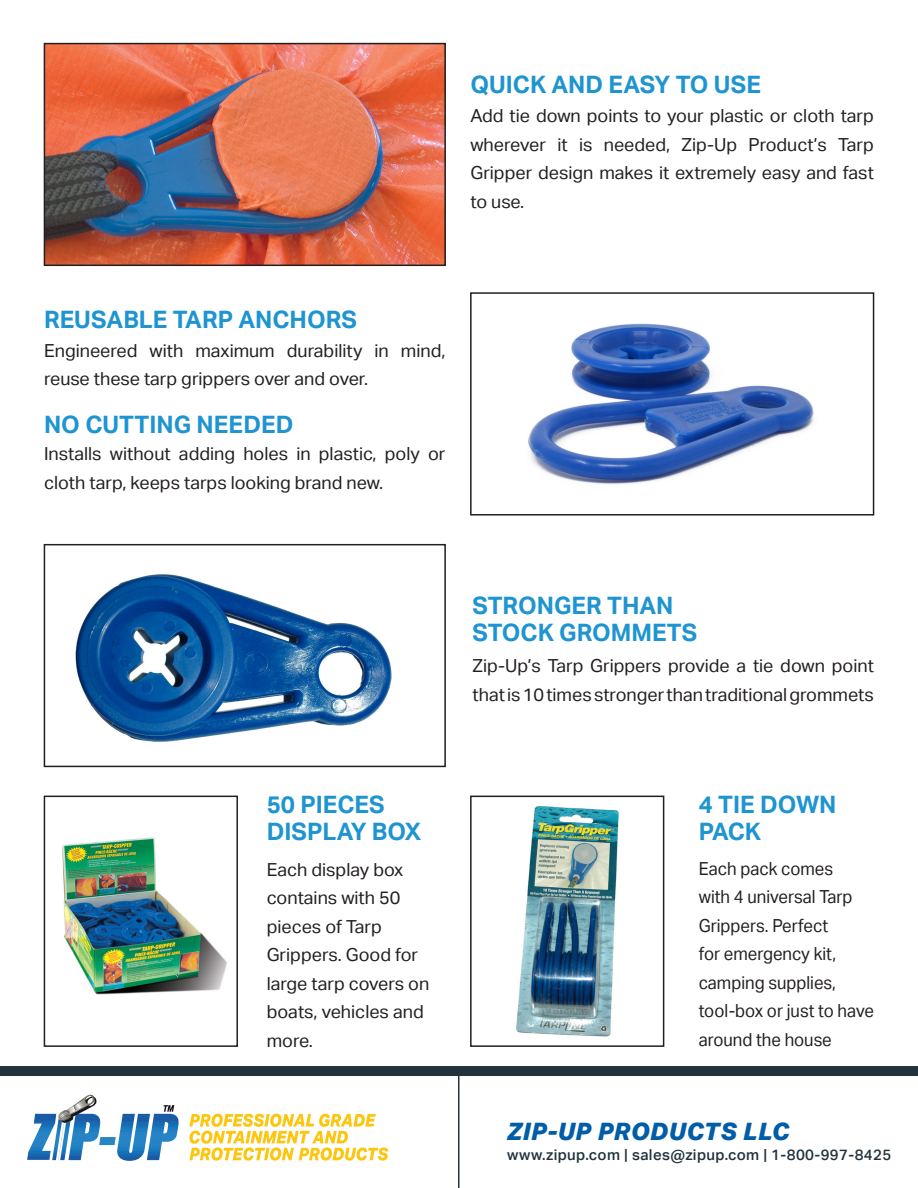
<style>
.page{position:relative;width:918px;height:1188px;background:#fff}
.page>*{position:absolute;margin:0;border:0;box-sizing:border-box;transform-origin:0 0}
.t1{font:700 24px/27px "Aktiv Grotesk";color:#1e94d1}
.t2{font:italic 800 24px "Aktiv Grotesk";letter-spacing:.02em;color:#015da7}
.t3{font:18px/28.5px "Aktiv Grotesk";color:#231f20}
.t4{font:18px/28.5px "Aktiv Grotesk";color:#231f20;scale:.93 1}
.t5{font:500 15px "Aktiv Grotesk";letter-spacing:.025em;color:#22333e}
</style>
<div class="page">
<img style="left:47px;top:46px;width:396px;height:217px">
<div style="left:44px;top:43px;width:402px;height:223px;border:2px solid #231f20"></div>
<div style="left:0;top:1066px;width:918px;height:10px;background:#22333e"></div>
<svg style="left:27px;top:1094px;width:152px;height:67px"></svg>
<svg style="left:189px;top:1114px;width:199px;height:47px"></svg>
<hr style="left:458px;top:1075px;width:2px;height:113px;background:#263640">
<img style="left:528px;top:323px;width:286px;height:161px">
<div style="left:470px;top:292px;width:404px;height:224px;border:2px solid #231f20"></div>
<img style="left:75px;top:574px;width:317px;height:168px">
<div style="left:44px;top:544px;width:402px;height:223px;border:2px solid #231f20"></div>
<img style="left:62px;top:837px;width:165px;height:158px">
<div style="left:44px;top:796px;width:194px;height:251px;border:2px solid #231f20"></div>
<img style="left:516px;top:806px;width:103px;height:231px">
<div style="left:470px;top:796px;width:194px;height:251px;border:2px solid #231f20"></div>
<p class="t1" style="left:470px;top:72px;width:292px">QUICK AND EASY TO USE</p>
<p class="t3" style="left:470px;top:102px;width:405px;text-align:justify">Add tie down points to your plastic or cloth tarp wherever it is needed, Zip-Up Product’s Tarp Gripper design makes it extremely easy and fast to use.</p>
<p class="t1" style="left:44px;top:306px;width:314px">REUSABLE TARP ANCHORS</p>
<p class="t3" style="left:44px;top:336px;width:403px">Engineered with maximum durability in mind, reuse these tarp grippers over and over.</p>
<p class="t1" style="left:44px;top:411px;width:251px">NO CUTTING NEEDED</p>
<p class="t3" style="left:44px;top:440px;width:403px">Installs without adding holes in plastic, poly or cloth tarp, keeps tarps looking brand new.</p>
<p class="t1" style="left:267px;top:791px;width:120px">50 PIECES</p>
<p class="t1" style="left:267px;top:818px;width:156px">DISPLAY BOX</p>
<p class="t1" style="left:472px;top:592px;width:203px">STRONGER THAN</p>
<p class="t1" style="left:472px;top:619px;width:226px">STOCK GROMMETS</p>
<p class="t3" style="left:472px;top:652px;width:403px">Zip-Up’s Tarp Grippers provide a tie down point that is 10 times stronger than traditional grommets</p>
<p class="t1" style="left:699px;top:791px;width:139px">4 TIE DOWN<br>PACK</p>
<p class="t3" style="left:267px;top:855px;width:164px">Each display box contains with 50 pieces of Tarp<br>Grippers. Good for large tarp covers on boats, vehicles and more.</p>
<p class="t4" style="left:699px;top:854px;width:190px">Each pack comes<br>with 4 universal Tarp<br>Grippers. Perfect<br>for emergency kit, camping supplies, tool-box or just to have around the house</p>
<p class="t2" style="left:507px;top:1116px;width:284px">ZIP-UP PRODUCTS LLC</p>
<p class="t5" style="left:507px;top:1146px;width:386px">www.zipup.com | sales@zipup.com | 1-800-997-8425</p>
</div>
